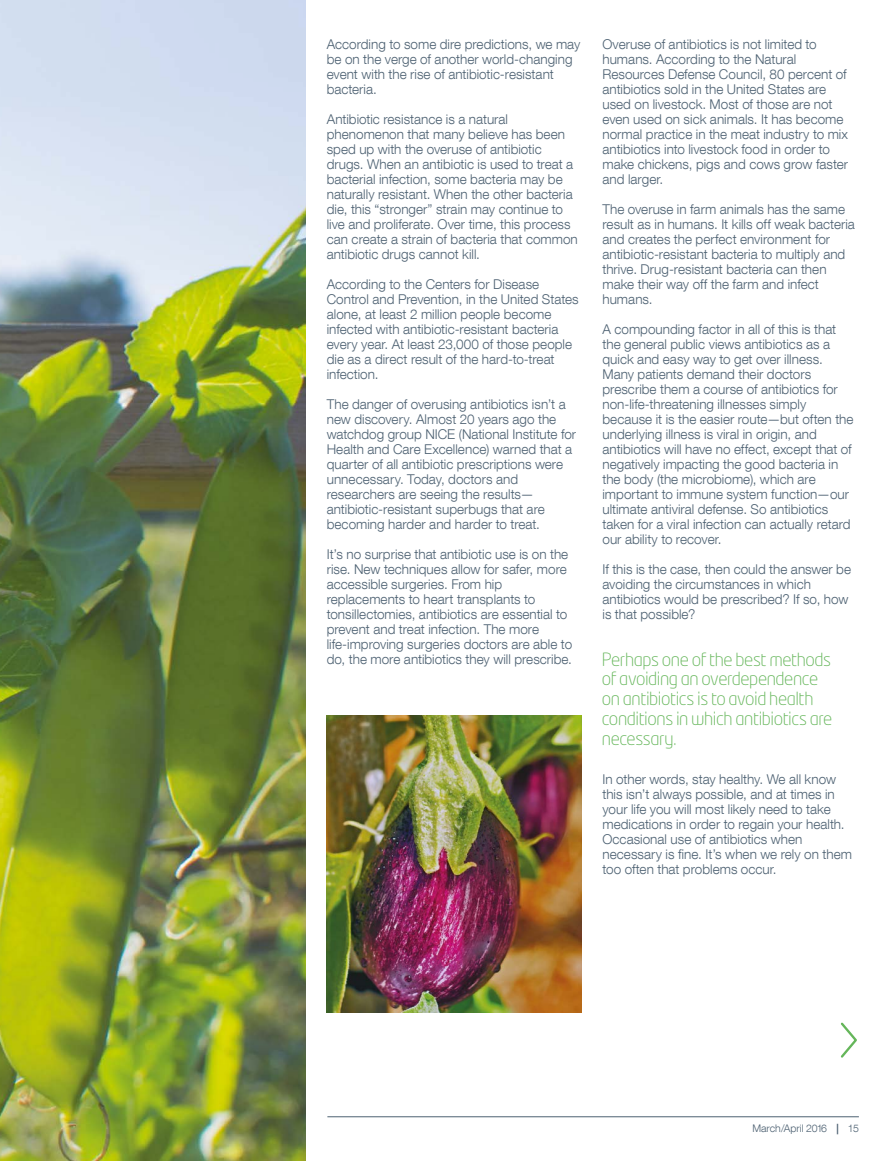
<style>
.page{position:relative;width:891px;height:1161px;background:#fff}
.page>*{position:absolute;margin:0;border:0;box-sizing:border-box;transform-origin:0 0}
.t1{font:300 18px/19.8px "Neo Tech Pro";letter-spacing:-.02em;color:#65b65a}
.t2{font:300 13.5px/15px "Helvetica Neue LT Com";color:#4d6172}
.t3{font:300 10.5px "Helvetica Neue LT Com";color:#4d6172}
.s1{font-weight:700}
</style>
<div class="page">
<img style="left:0;top:0;width:306px;height:1161px">
<hr style="left:327px;top:1116px;width:532px;height:1px;background:#4d6172">
<svg style="left:841px;top:1022px;width:16px;height:36px"></svg>
<img style="left:327px;top:716px;width:254px;height:296px">
<p class="t2" style="left:327px;top:36px;width:255px">According to some dire predictions, we may be on the verge of another world-changing event with the rise of antibiotic-resistant bacteria.</p>
<p class="t2" style="left:327px;top:111px;width:253px">Antibiotic resistance is a natural phenomenon that many believe has been sped up with the overuse of antibiotic drugs. When an antibiotic is used to treat a bacterial infection, some bacteria may be naturally resistant. When the other bacteria die, this “stronger” strain may continue to live and proliferate. Over time, this process can create a strain of bacteria that common antibiotic drugs cannot kill.</p>
<p class="t2" style="left:327px;top:276px;width:253px">According to the Centers for Disease Control and Prevention, in the United States alone, at least 2 million people become infected with antibiotic-resistant bacteria every year. At least 23,000 of those people die as a direct result of the hard-to-treat infection.</p>
<p class="t2" style="left:327px;top:396px;width:251px">The danger of overusing antibiotics isn’t a new discovery. Almost 20 years ago the watchdog group NICE (National Institute for Health and Care Excellence) warned that a quarter of all antibiotic prescriptions were unnecessary. Today, doctors and researchers are seeing the results— antibiotic-resistant superbugs that are becoming harder and harder to treat.</p>
<p class="t2" style="left:327px;top:546px;width:247px">It’s no surprise that antibiotic use is on the rise. New techniques allow for safer, more accessible surgeries. From hip replacements to heart transplants to tonsillectomies, antibiotics are essential to prevent and treat infection. The more life-improving surgeries doctors are able to do, the more antibiotics they will prescribe.</p>
<p class="t2" style="left:603px;top:36px;width:247px">Overuse of antibiotics is not limited to humans. According to the Natural Resources Defense Council, 80 percent of antibiotics sold in the United States are used on livestock. Most of those are not even used on sick animals. It has become normal practice in the meat industry to mix antibiotics into livestock food in order to make chickens, pigs and cows grow faster and larger.</p>
<p class="t2" style="left:603px;top:201px;width:254px">The overuse in farm animals has the same result as in humans. It kills off weak bacteria and creates the perfect environment for antibiotic-resistant bacteria to multiply and thrive. Drug-resistant bacteria can then make their way off the farm and infect humans.</p>
<p class="t2" style="left:603px;top:321px;width:253px">A compounding factor in all of this is that the general public views antibiotics as a quick and easy way to get over illness.<br>Many patients demand their doctors prescribe them a course of antibiotics for non-life-threatening illnesses simply because it is the easier route—but often the underlying illness is viral in origin, and antibiotics will have no effect, except that of negatively impacting the good bacteria in the body (the microbiome), which are important to immune system function—our ultimate antiviral defense. So antibiotics taken for a viral infection can actually retard our ability to recover.</p>
<p class="t2" style="left:603px;top:561px;width:250px">If this is the case, then could the answer be avoiding the circumstances in which antibiotics would be prescribed? If so, how is that possible?</p>
<h1 class="t1" style="left:602px;top:649px;width:232px">Perhaps one of the best methods of avoiding an overdependence on antibiotics is to avoid health conditions in which antibiotics are necessary.</h1>
<p class="t2" style="left:603px;top:771px;width:251px">In other words, stay healthy. We all know this isn’t always possible, and at times in your life you will most likely need to take medications in order to regain your health.<br>Occasional use of antibiotics when necessary is fine. It’s when we rely on them too often that problems occur.</p>
<p class="t3" style="left:752px;top:1122px;width:88px">March/April 2016 <span class="s1">|</span></p>
<p class="t3" style="left:848px;top:1122px;width:12px">15</p>
</div>
